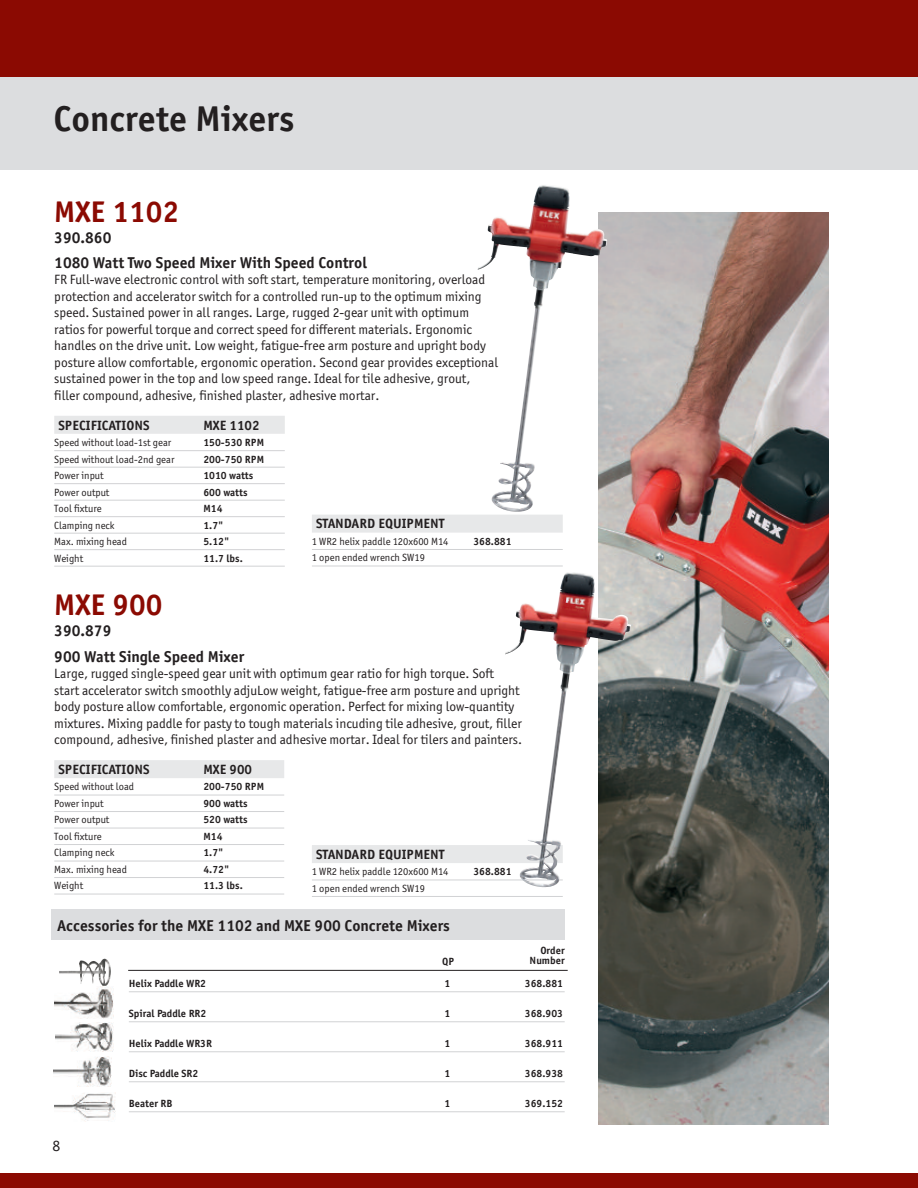
<style>
.page{position:relative;width:918px;height:1188px;background:#fff}
.page>*{position:absolute;margin:0;border:0;box-sizing:border-box;transform-origin:0 0}
.t1{font:700 36px "Officina Sans CTT";color:#231f20}
.t2{font:700 30px "Officina Sans CTT";color:#8b0a02}
.t3{font:700 15.75px/24.8px "Officina Sans CTT";color:#231f20}
.t4{font:15.75px "Officina Sans ITC Pro";color:#231f20}
.t5{font:13.5px/16.5px "Officina Sans ITC Pro";color:#231f20}
.t6{font:700 13.5px "Officina Sans CTT";color:#231f20}
.t7{font:10.5px "Officina Sans ITC Pro";color:#231f20}
.t8{font:700 10.5px "Officina Sans CTT";color:#231f20}
</style>
<div class="page">
<div style="left:0;top:77px;width:918px;height:93px;background:#dcdddf"></div>
<div style="left:0;top:0;width:918px;height:77px;background:#8b0a02"></div>
<div style="left:0;top:1174px;width:918px;height:14px;background:#8b0a02"></div>
<div style="left:54px;top:416px;width:231px;height:18px;background:#e7e8e9"></div>
<hr style="left:54px;top:450px;width:231px;height:1px;background:#d1d2d4">
<hr style="left:54px;top:467px;width:231px;height:1px;background:#d1d2d4">
<hr style="left:54px;top:483px;width:231px;height:1px;background:#d1d2d4">
<hr style="left:54px;top:500px;width:231px;height:1px;background:#d1d2d4">
<hr style="left:54px;top:516px;width:231px;height:1px;background:#d1d2d4">
<hr style="left:54px;top:533px;width:231px;height:1px;background:#d1d2d4">
<hr style="left:54px;top:549px;width:231px;height:1px;background:#d1d2d4">
<hr style="left:54px;top:566px;width:231px;height:1px;background:#d1d2d4">
<div style="left:312px;top:515px;width:251px;height:18px;background:#e7e8e9"></div>
<hr style="left:312px;top:549px;width:251px;height:1px;background:#d1d2d4">
<hr style="left:312px;top:566px;width:251px;height:1px;background:#d1d2d4">
<div style="left:54px;top:760px;width:230px;height:18px;background:#e7e8e9"></div>
<hr style="left:54px;top:795px;width:230px;height:1px;background:#d1d2d4">
<hr style="left:54px;top:811px;width:230px;height:1px;background:#d1d2d4">
<hr style="left:54px;top:828px;width:230px;height:1px;background:#d1d2d4">
<hr style="left:54px;top:844px;width:230px;height:1px;background:#d1d2d4">
<hr style="left:54px;top:861px;width:230px;height:1px;background:#d1d2d4">
<hr style="left:54px;top:877px;width:230px;height:1px;background:#d1d2d4">
<hr style="left:54px;top:894px;width:230px;height:1px;background:#d1d2d4">
<div style="left:312px;top:845px;width:251px;height:18px;background:#e7e8e9"></div>
<hr style="left:312px;top:880px;width:251px;height:1px;background:#d1d2d4">
<hr style="left:312px;top:896px;width:251px;height:1px;background:#d1d2d4">
<img style="left:598px;top:213px;width:231px;height:911px">
<img style="left:478px;top:220px;width:62px;height:292px">
<img style="left:505px;top:572px;width:126px;height:124px">
<hr style="left:128px;top:970px;width:440px;height:1px;background:#231f20">
<hr style="left:129px;top:991px;width:436px;height:1px;background:#d1d2d4">
<hr style="left:129px;top:1021px;width:436px;height:1px;background:#d1d2d4">
<hr style="left:129px;top:1051px;width:436px;height:1px;background:#d1d2d4">
<hr style="left:129px;top:1081px;width:436px;height:1px;background:#d1d2d4">
<hr style="left:129px;top:1111px;width:436px;height:1px;background:#d1d2d4">
<div style="left:51px;top:909px;width:514px;height:31px;background:#dcdddf"></div>
<img style="left:59px;top:959px;width:52px;height:27px">
<img style="left:54px;top:987px;width:60px;height:32px">
<img style="left:55px;top:1022px;width:58px;height:30px">
<img style="left:53px;top:1057px;width:59px;height:30px">
<img style="left:55px;top:1093px;width:60px;height:29px">
<h1 class="t1" style="left:54px;top:99px;width:242px">Concrete Mixers</h1>
<h2 class="t2" style="left:54px;top:195px;width:126px">MXE 1102</h2>
<p class="t3" style="left:54px;top:226px;width:314px">390.860<br>1080 Watt Two Speed Mixer With Speed Control</p>
<p class="t5" style="left:54px;top:273px;width:446px">FR Full-wave electronic control with soft start, temperature monitoring, overload protection and accelerator switch for a controlled run-up to the optimum mixing speed. Sustained power in all ranges. Large, rugged 2-gear unit with optimum ratios for powerful torque and correct speed for different materials. Ergonomic handles on the drive unit. Low weight, fatigue-free arm posture and upright body posture allow comfortable, ergonomic operation. Second gear provides exceptional sustained power in the top and low speed range. Ideal for tile adhesive, grout, filler compound, adhesive, finished plaster, adhesive mortar.</p>
<p class="t6" style="left:59px;top:417px;width:93px">SPECIFICATIONS</p>
<p class="t6" style="left:203px;top:417px;width:58px">MXE 1102</p>
<p class="t7" style="left:54px;top:439px;width:119px">Speed without load-1st gear</p>
<p class="t8" style="left:203px;top:437px;width:62px">150-530 RPM</p>
<p class="t7" style="left:54px;top:455px;width:122px">Speed without load-2nd gear</p>
<p class="t8" style="left:203px;top:453px;width:62px">200-750 RPM</p>
<p class="t7" style="left:54px;top:472px;width:51px">Power input</p>
<p class="t8" style="left:203px;top:470px;width:51px">1010 watts</p>
<p class="t7" style="left:54px;top:488px;width:57px">Power output</p>
<p class="t8" style="left:203px;top:486px;width:46px">600 watts</p>
<p class="t7" style="left:54px;top:505px;width:49px">Tool fixture</p>
<p class="t8" style="left:203px;top:503px;width:21px">M14</p>
<p class="t7" style="left:54px;top:521px;width:62px">Clamping neck</p>
<p class="t8" style="left:203px;top:519px;width:22px">1.7"</p>
<p class="t7" style="left:54px;top:538px;width:74px">Max. mixing head</p>
<p class="t8" style="left:203px;top:536px;width:27px">5.12"</p>
<p class="t7" style="left:54px;top:554px;width:30px">Weight</p>
<p class="t8" style="left:203px;top:552px;width:41px">11.7 lbs.</p>
<p class="t6" style="left:316px;top:516px;width:130px">STANDARD EQUIPMENT</p>
<p class="t7" style="left:312px;top:537px;width:138px">1 WR2 helix paddle 120x600 M14</p>
<p class="t8" style="left:473px;top:535px;width:40px">368.881</p>
<p class="t7" style="left:312px;top:554px;width:115px">1 open ended wrench SW19</p>
<h2 class="t2" style="left:54px;top:587px;width:110px">MXE 900</h2>
<p class="t3" style="left:54px;top:617px;width:192px;line-height:26.2px">390.879<br>900 Watt Single Speed Mixer</p>
<p class="t5" style="left:54px;top:667px;width:469px">Large, rugged single-speed gear unit with optimum gear ratio for high torque. Soft start accelerator switch smoothly adjuLow weight, fatigue-free arm posture and upright body posture allow comfortable, ergonomic operation. Perfect for mixing low-quantity mixtures. Mixing paddle for pasty to tough materials incuding tile adhesive, grout, filler compound, adhesive, finished plaster and adhesive mortar. Ideal for tilers and painters.</p>
<p class="t6" style="left:59px;top:762px;width:93px">SPECIFICATIONS</p>
<p class="t6" style="left:203px;top:762px;width:50px">MXE 900</p>
<p class="t7" style="left:54px;top:783px;width:81px">Speed without load</p>
<p class="t8" style="left:203px;top:781px;width:62px">200-750 RPM</p>
<p class="t7" style="left:54px;top:799px;width:51px">Power input</p>
<p class="t8" style="left:203px;top:797px;width:46px">900 watts</p>
<p class="t7" style="left:54px;top:816px;width:57px">Power output</p>
<p class="t8" style="left:203px;top:814px;width:46px">520 watts</p>
<p class="t7" style="left:54px;top:832px;width:49px">Tool fixture</p>
<p class="t8" style="left:203px;top:830px;width:21px">M14</p>
<p class="t7" style="left:54px;top:849px;width:62px">Clamping neck</p>
<p class="t8" style="left:203px;top:847px;width:22px">1.7"</p>
<p class="t7" style="left:54px;top:865px;width:74px">Max. mixing head</p>
<p class="t8" style="left:203px;top:863px;width:27px">4.72"</p>
<p class="t7" style="left:54px;top:882px;width:30px">Weight</p>
<p class="t8" style="left:203px;top:880px;width:41px">11.3 lbs.</p>
<p class="t6" style="left:316px;top:847px;width:130px">STANDARD EQUIPMENT</p>
<p class="t7" style="left:312px;top:868px;width:138px">1 WR2 helix paddle 120x600 M14</p>
<p class="t8" style="left:473px;top:866px;width:40px">368.881</p>
<p class="t7" style="left:312px;top:884px;width:115px">1 open ended wrench SW19</p>
<p class="t3" style="left:57px;top:913px;width:394px">Accessories for the MXE 1102 and MXE 900 Concrete Mixers</p>
<p class="t8" style="left:540px;top:944px;width:26px">Order</p>
<p class="t8" style="left:442px;top:956px;width:14px">QP</p>
<p class="t8" style="left:530px;top:955px;width:37px">Number</p>
<p class="t4" style="left:53px;top:1140px;width:9px">8</p>
<p class="t8" style="left:129px;top:978px;width:79px">Helix Paddle WR2</p>
<p class="t8" style="left:444px;top:978px;width:7px">1</p>
<p class="t8" style="left:525px;top:978px;width:40px">368.881</p>
<p class="t8" style="left:129px;top:1008px;width:79px">Spiral Paddle RR2</p>
<p class="t8" style="left:444px;top:1008px;width:7px">1</p>
<p class="t8" style="left:525px;top:1008px;width:40px">368.903</p>
<p class="t8" style="left:129px;top:1038px;width:85px">Helix Paddle WR3R</p>
<p class="t8" style="left:444px;top:1038px;width:7px">1</p>
<p class="t8" style="left:525px;top:1038px;width:40px">368.911</p>
<p class="t8" style="left:129px;top:1068px;width:71px">Disc Paddle SR2</p>
<p class="t8" style="left:444px;top:1068px;width:7px">1</p>
<p class="t8" style="left:525px;top:1068px;width:40px">368.938</p>
<p class="t8" style="left:129px;top:1098px;width:45px">Beater RB</p>
<p class="t8" style="left:444px;top:1098px;width:7px">1</p>
<p class="t8" style="left:525px;top:1098px;width:40px">369.152</p>
</div>
